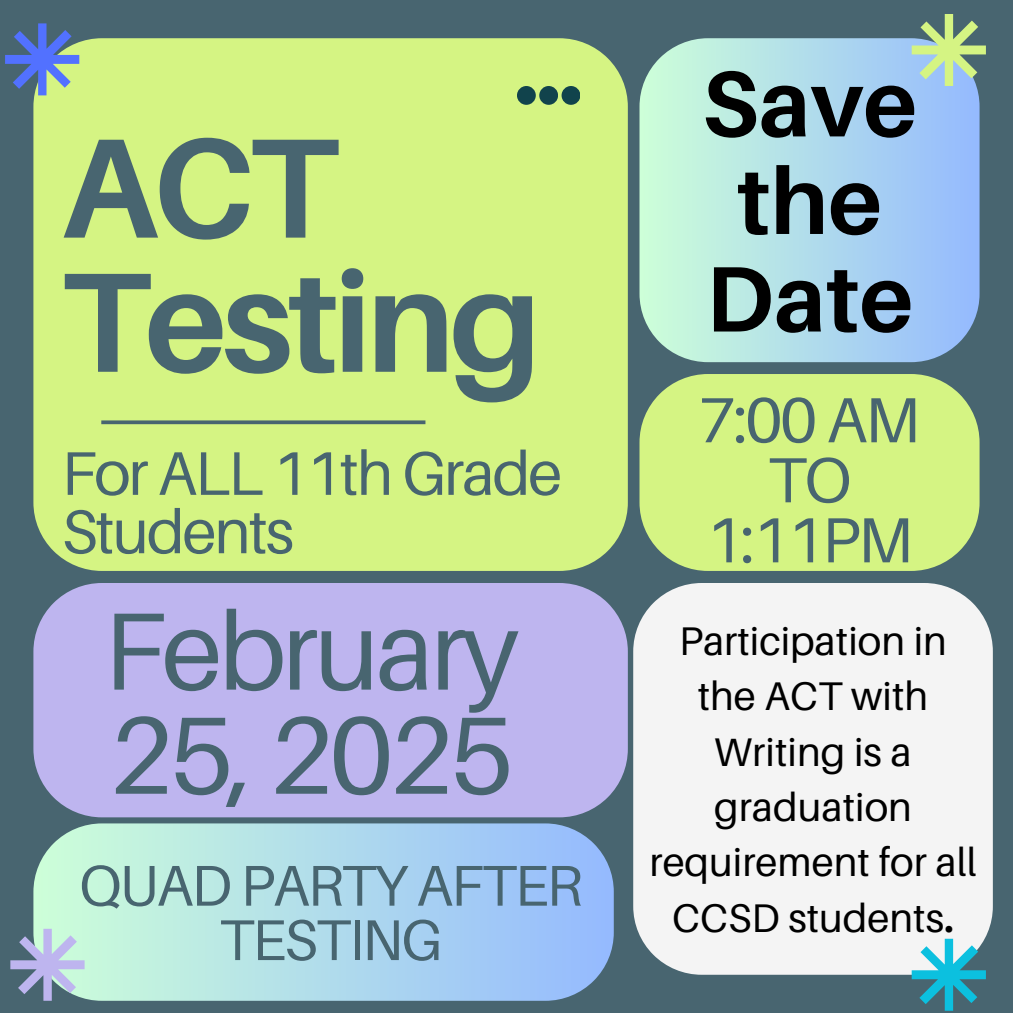
<style>
.page{position:relative;width:1013px;height:1013px;background:#fff}
.page>*{position:absolute;margin:0;border:0;box-sizing:border-box;transform-origin:0 0}
.t1{font:700 141.88px/134.1px "Aileron";letter-spacing:-.035em;color:#486570}
.t2{font:110px/104px "Aileron";letter-spacing:-.035em;color:#486570}
.t3{font:700 93px/97.5px "Aileron";color:#000;text-align:center}
.t4{font:63.75px/60px "Aileron";letter-spacing:-.035em;color:#486570;text-align:center}
.t5{font:61.62px/58.4px "Aileron";letter-spacing:-.035em;color:#486570}
.t6{font:57.5px/54.4px "Aileron";letter-spacing:-.035em;color:#486570;text-align:center}
.t7{font:40px/55.2px "Aileron";color:#000;text-align:center}
.s1{font-weight:700}
</style>
<div class="page">
<div style="left:0;top:0;width:1012px;height:1012px;background:#486570"></div>
<div style="left:33px;top:38px;width:595px;height:533px;background:#d5f483"></div>
<div style="left:33px;top:583px;width:594px;height:234px;background:#beb5ef"></div>
<svg style="left:33px;top:823px;width:580px;height:177px;background:#acd7e7"></svg>
<div style="left:633px;top:583px;width:359px;height:391px;background:#f4f4f4"></div>
<div style="left:639px;top:374px;width:340px;height:197px;background:#d5f483"></div>
<svg style="left:639px;top:38px;width:340px;height:324px;background:#aed9e7"></svg>
<svg style="left:911px;top:14px;width:74px;height:72px"></svg>
<svg style="left:101px;top:420px;width:324px;height:4px"></svg>
<div style="left:561px;top:86px;width:19px;height:19px;background:#11434c;border-radius:50%"></div>
<div style="left:539px;top:86px;width:19px;height:19px;background:#11434c;border-radius:50%"></div>
<div style="left:517px;top:86px;width:19px;height:19px;background:#11434c;border-radius:50%"></div>
<svg style="left:911px;top:938px;width:74px;height:72px"></svg>
<svg style="left:5px;top:23px;width:74px;height:72px"></svg>
<svg style="left:10px;top:928px;width:74px;height:72px"></svg>
<h5 class="t1" style="left:62px;top:118px;width:481px">ACT<br>Testing</h5>
<p class="t5" style="left:62px;top:443px;width:502px">For ALL 11th Grade<br>Students</p>
<p class="t2" style="left:103px;top:597px;width:417px">February<br>25, 2025</p>
<h3 class="t6" style="left:79px;top:857px;width:504px">QUAD PARTY AFTER<br>TESTING</h3>
<h4 class="t3" style="left:702px;top:53px;width:217px">Save the<br>Date</h4>
<h1 class="t4" style="left:698px;top:388px;width:223px">7:00 AM<br>TO<br>1:11PM</h1>
<h2 class="t7" style="left:649px;top:612px;width:328px">Participation in the ACT with<br>Writing is a graduation requirement for all<br>CCSD students<span class="s1">.</span></h2>
</div>
